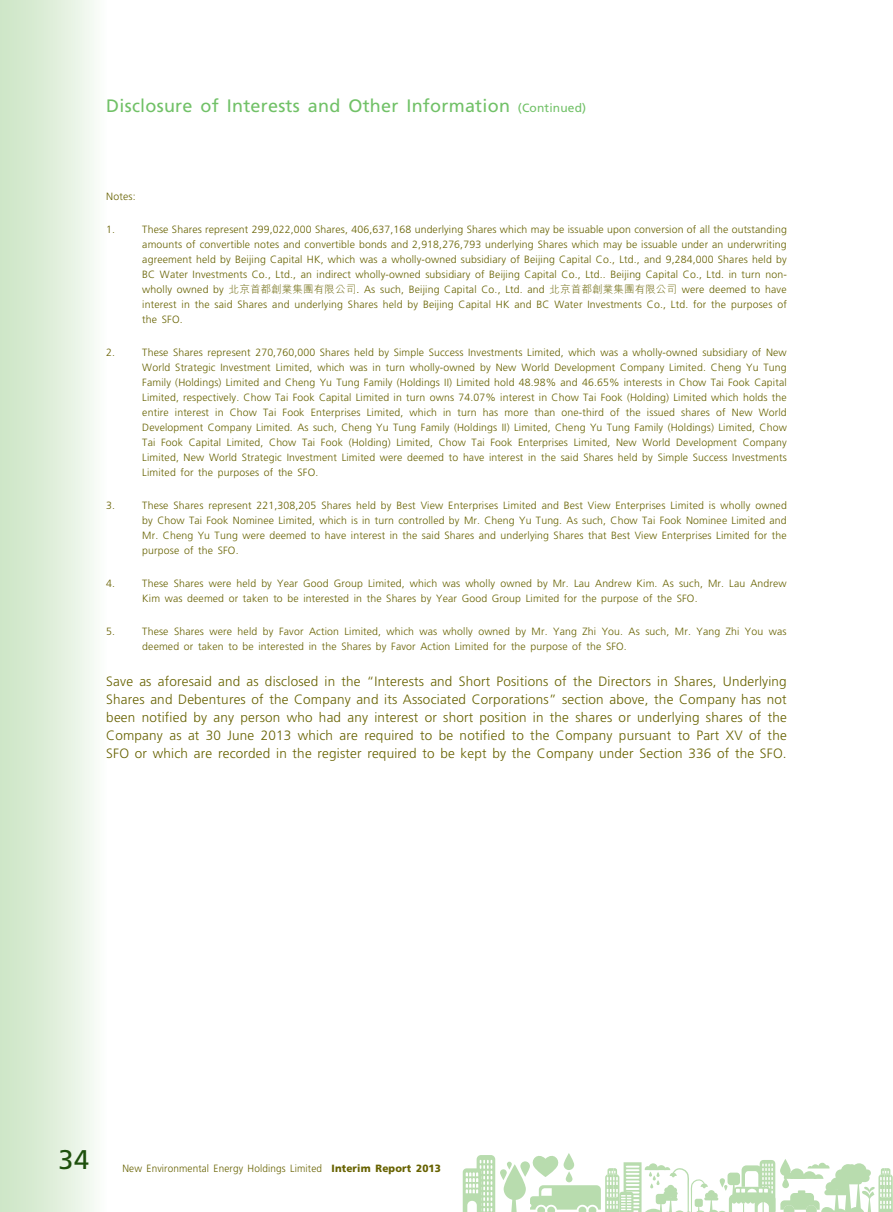
<style>
.page{position:relative;width:893px;height:1212px;background:#fff}
.page>*{position:absolute;margin:0;border:0;box-sizing:border-box;transform-origin:0 0}
._01_Body_Text{font:27px "Frutiger LT Std";color:#1e500d}
.t1{font:18px "Frutiger LT Std";letter-spacing:.015em;color:#71c167}
._11_P0{font:300 13.5px/18px "Frutiger LT Std";letter-spacing:.015em;color:#676200;text-align:justify}
._21_IN0__Note{font:300 10.5px/15px "Frutiger LT Std";letter-spacing:.015em;color:#676200;text-align:justify}
._21_IN0__Note-2{font:300 10.5px "Frutiger LT Std";letter-spacing:.015em;color:#676200;scale:.95 1}
._25_P0__Note{font:300 10.5px "Frutiger LT Std";letter-spacing:.015em;color:#676200}
.s1{font-size:12px}
.s2{font-family:"M Hei HK"}
.s3{font-weight:900}
</style>
<div class="page">
<div style="left:0;top:0;width:122px;height:1212px;background:linear-gradient(to right,#cae4c2,#fff)"></div>
<svg style="left:504px;top:1164px;width:22px;height:36px"></svg>
<svg style="left:520px;top:1161px;width:10px;height:16px"></svg>
<svg style="left:500px;top:1169px;width:7px;height:11px"></svg>
<div style="left:516px;top:1183px;width:5px;height:8px;background:#b8dcae;border-radius:2px"></div>
<svg style="left:507px;top:1162px;width:10px;height:50px"></svg>
<svg style="left:463px;top:1155px;width:32px;height:57px"></svg>
<svg style="left:530px;top:1153px;width:363px;height:59px"></svg>
<p class="t1" style="left:106px;top:96px;width:481px">Disclosure of Interests and Other Information <span class="s1">(Continued)</span></p>
<p class="_25_P0__Note" style="left:106px;top:190px;width:31px">Notes:</p>
<p class="_21_IN0__Note" style="left:106px;top:222px;width:10px">1.</p>
<p class="_21_IN0__Note" style="left:142px;top:222px;width:646px">These Shares represent 299,022,000 Shares, 406,637,168 underlying Shares which may be issuable upon conversion of all the outstanding amounts of convertible notes and convertible bonds and 2,918,276,793 underlying Shares which may be issuable under an underwriting agreement held by Beijing Capital HK, which was a wholly-owned subsidiary of Beijing Capital Co., Ltd., and 9,284,000 Shares held by BC Water Investments Co., Ltd., an indirect wholly-owned subsidiary of Beijing Capital Co., Ltd.. Beijing Capital Co., Ltd. in turn non&shy;wholly owned by <span class="s2">北京首都創業集團有限公司.</span> As such, Beijing Capital Co., Ltd. and <span class="s2">北京首都創業集團有限公司</span> were deemed to have interest in the said Shares and underlying Shares held by Beijing Capital HK and BC Water Investments Co., Ltd. for the purposes of the SFO.</p>
<p class="_21_IN0__Note" style="left:106px;top:345px;width:10px">2.</p>
<p class="_21_IN0__Note" style="left:142px;top:345px;width:646px">These Shares represent 270,760,000 Shares held by Simple Success Investments Limited, which was a wholly-owned subsidiary of New World Strategic Investment Limited, which was in turn wholly-owned by New World Development Company Limited. Cheng Yu Tung Family (Holdings) Limited and Cheng Yu Tung Family (Holdings II) Limited hold 48.98% and 46.65% interests in Chow Tai Fook Capital Limited, respectively. Chow Tai Fook Capital Limited in turn owns 74.07% interest in Chow Tai Fook (Holding) Limited which holds the entire interest in Chow Tai Fook Enterprises Limited, which in turn has more than one-third of the issued shares of New World Development Company Limited. As such, Cheng Yu Tung Family (Holdings II) Limited, Cheng Yu Tung Family (Holdings) Limited, Chow Tai Fook Capital Limited, Chow Tai Fook (Holding) Limited, Chow Tai Fook Enterprises Limited, New World Development Company Limited, New World Strategic Investment Limited were deemed to have interest in the said Shares held by Simple Success Investments Limited for the purposes of the SFO.</p>
<p class="_21_IN0__Note" style="left:106px;top:498px;width:10px">3.</p>
<p class="_21_IN0__Note" style="left:142px;top:498px;width:646px">These Shares represent 221,308,205 Shares held by Best View Enterprises Limited and Best View Enterprises Limited is wholly owned by Chow Tai Fook Nominee Limited, which is in turn controlled by Mr. Cheng Yu Tung. As such, Chow Tai Fook Nominee Limited and Mr. Cheng Yu Tung were deemed to have interest in the said Shares and underlying Shares that Best View Enterprises Limited for the purpose of the SFO.</p>
<p class="_21_IN0__Note" style="left:106px;top:576px;width:10px">4.</p>
<p class="_21_IN0__Note" style="left:142px;top:576px;width:646px">These Shares were held by Year Good Group Limited, which was wholly owned by Mr. Lau Andrew Kim. As such, Mr. Lau Andrew<br>Kim was deemed or taken to be interested in the Shares by Year Good Group Limited for the purpose of the SFO.</p>
<p class="_21_IN0__Note" style="left:106px;top:624px;width:10px">5.</p>
<p class="_21_IN0__Note" style="left:142px;top:624px;width:646px">These Shares were held by Favor Action Limited, which was wholly owned by Mr. Yang Zhi You. As such, Mr. Yang Zhi You was deemed or taken to be interested in the Shares by Favor Action Limited for the purpose of the SFO.</p>
<p class="_11_P0" style="left:106px;top:673px;width:682px">Save as aforesaid and as disclosed in the “Interests and Short Positions of the Directors in Shares, Underlying Shares and Debentures of the Company and its Associated Corporations” section above, the Company has not been notified by any person who had any interest or short position in the shares or underlying shares of the Company as at 30 June 2013 which are required to be notified to the Company pursuant to Part XV of the SFO or which are recorded in the register required to be kept by the Company under Section 336 of the SFO.</p>
<p class="_01_Body_Text" style="left:59px;top:1143px;width:32px">34</p>
<p class="_21_IN0__Note-2" style="left:122px;top:1163px;width:337px">New Environmental Energy Holdings Limited <span class="s3">Interim Report 2013</span></p>
</div>
